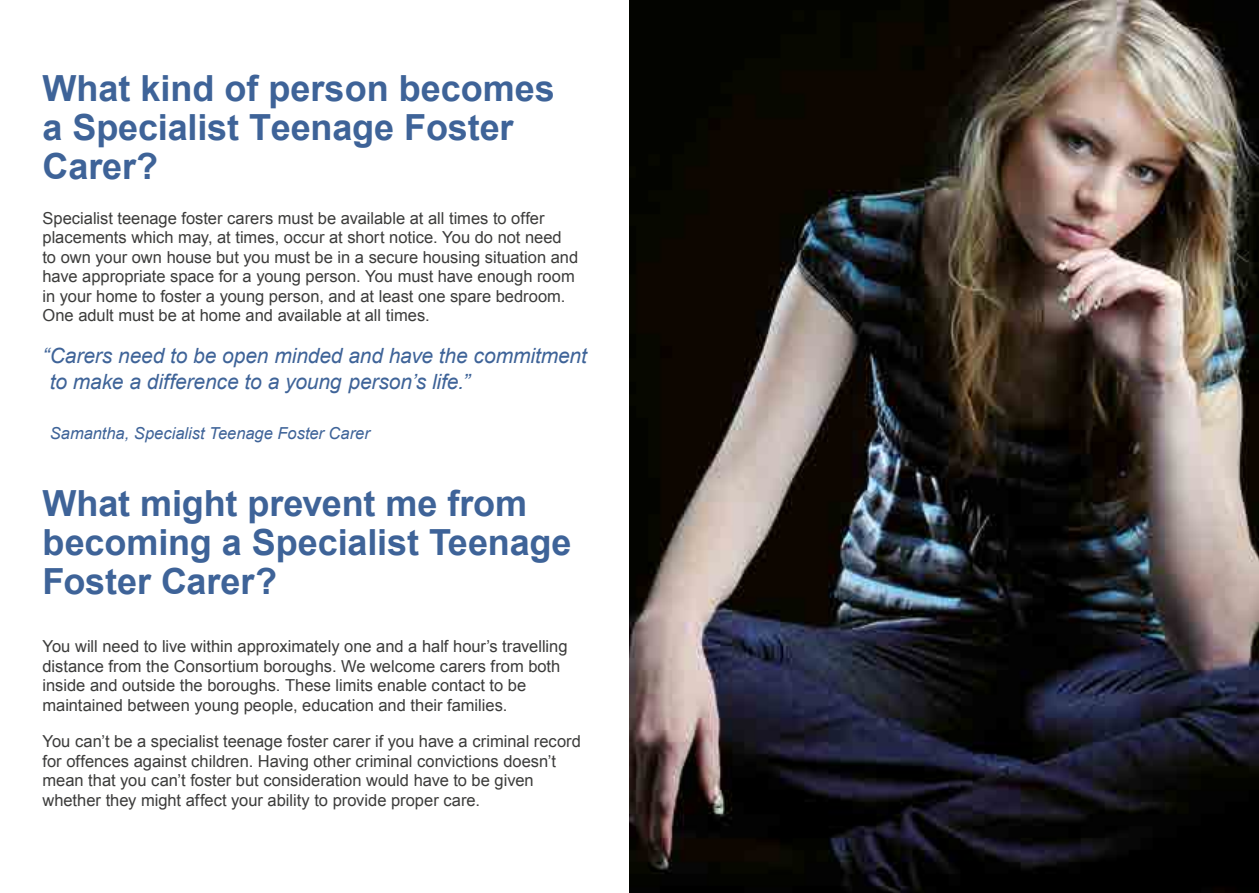
<style>
.page{position:relative;width:1259px;height:893px;background:#fff}
.page>*{position:absolute;margin:0;border:0;box-sizing:border-box;transform-origin:0 0}
.t1{font:700 36px/39px "Arial";letter-spacing:-.005em;color:#3e6398}
.t2{font:italic 21px/25.2px "Arial";letter-spacing:-.005em;color:#3e6398}
.t3{font:16.5px/19.5px "Arial";color:#3c3c3b}
.t4{font:italic 16.5px "Arial";letter-spacing:-.005em;color:#3e6398}
</style>
<div class="page">
<img style="left:629px;top:0;width:630px;height:893px">
<h1 class="t1" style="left:43px;top:70px;width:514px">What kind of person becomes a Specialist Teenage Foster<br>Carer?</h1>
<p class="t3" style="left:43px;top:208px;width:537px">Specialist teenage foster carers must be available at all times to offer placements which may, at times, occur at short notice. You do not need to own your own house but you must be in a secure housing situation and have appropriate space for a young person. You must have enough room in your home to foster a young person, and at least one spare bedroom.<br>One adult must be at home and available at all times.</p>
<p class="t2" style="left:50px;top:344px;width:538px;text-indent:-7px">“Carers need to be open minded and have the commitment to make a difference to a young person’s life.”</p>
<p class="t4" style="left:50px;top:422px;width:321px">Samantha, Specialist Teenage Foster Carer</p>
<h1 class="t1" style="left:43px;top:485px;width:530px">What might prevent me from becoming a Specialist Teenage<br>Foster Carer?</h1>
<p class="t3" style="left:43px;top:637px;width:526px">You will need to live within approximately one and a half hour’s travelling distance from the Consortium boroughs. We welcome carers from both inside and outside the boroughs. These limits enable contact to be maintained between young people, education and their families.</p>
<p class="t3" style="left:43px;top:732px;width:540px">You can’t be a specialist teenage foster carer if you have a criminal record for offences against children. Having other criminal convictions doesn’t mean that you can’t foster but consideration would have to be given whether they might affect your ability to provide proper care.</p>
</div>
